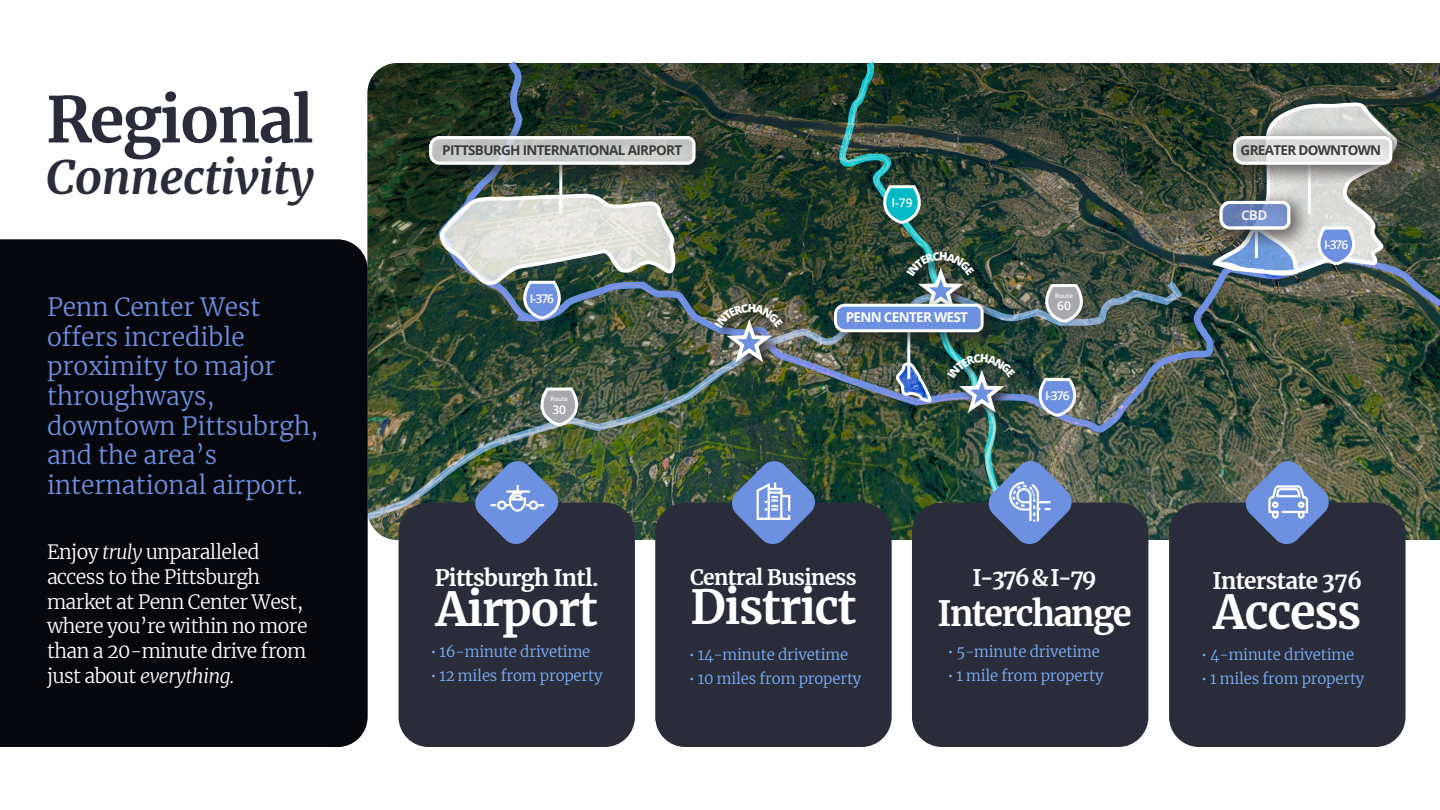
<style>
.page{position:relative;width:1440px;height:810px;background:#fff}
.page>*{position:absolute;margin:0;border:0;box-sizing:border-box;transform-origin:0 0}
.Cover_Title_Left{font:700 63px "Merriweather";letter-spacing:-.03em;color:#2a2d39}
.Cover_Title_Left-2{font:700 46.5px "Merriweather";letter-spacing:-.03em;color:#fff}
.Cover_Title_Left-3{font:italic 700 46.5px "Merriweather";letter-spacing:-.01em;color:#2a2d39}
.Cover_Title_Left-4{font:700 34.5px "Merriweather";letter-spacing:-.05em;color:#fff}
.Intro_Text_Left{font:300 24.75px/29.7px "Merriweather";color:#6d90e1}
.Cover_Title_Left-5{font:700 22.5px "Merriweather";letter-spacing:-.03em;color:#fff}
.Cover_Title_Left-6{font:700 21px "Merriweather";letter-spacing:-.03em;color:#fff}
.Intro_Text_Left-2{font:300 19.5px/24.8px "Merriweather";letter-spacing:-.03em;color:#fff}
.t1{font:300 15px "Merriweather";letter-spacing:-.01em;color:#7eb1ff}
.t2{font:700 13.5px "Open Sans";letter-spacing:-.05em;color:#3e3e3f}
.t3{font:700 13.5px "Open Sans";letter-spacing:-.05em;color:#fff}
.t4{font:600 12.08px "Open Sans";letter-spacing:-.08em;color:#fff}
.t5{font:600 6.15px "Open Sans";color:#fff}
.s1{font-style:italic}
</style>
<div class="page">
<svg style="left:1162px;top:432px;width:278px;height:108px;background:#4f5b43"></svg>
<svg style="left:368px;top:63px;width:794px;height:477px;background:#283d28"></svg>
<img style="left:368px;top:281px;width:815px;height:240px">
<img style="left:838px;top:432px;width:163px;height:63px">
<img style="left:438px;top:61px;width:1002px;height:371px">
<div style="left:905px;top:250px;width:81px;height:72px;background:#231f20;opacity:.75"></div>
<svg style="left:895px;top:361px;width:39px;height:42px;background:#667e9e"></svg>
<hr style="left:907px;top:330px;width:3px;height:49px;background:#fff">
<div style="left:824px;top:294px;width:180px;height:59px;background:#231f20;opacity:.75"></div>
<div style="left:1223px;top:126px;width:189px;height:59px;background:#231f20;opacity:.75"></div>
<hr style="left:559px;top:165px;width:3px;height:49px;background:#fff">
<div style="left:419px;top:126px;width:297px;height:59px;background:#231f20;opacity:.75"></div>
<svg style="left:428px;top:135px;width:269px;height:31px"></svg>
<div style="left:714px;top:302px;width:81px;height:72px;background:#231f20;opacity:.75"></div>
<div style="left:946px;top:353px;width:81px;height:71px;background:#231f20;opacity:.75"></div>
<svg style="left:539px;top:385px;width:41px;height:44px;background:#9ca4a1"></svg>
<svg style="left:1044px;top:281px;width:41px;height:44px"></svg>
<svg style="left:882px;top:183px;width:41px;height:43px;background:#41a2a4"></svg>
<img style="left:435px;top:192px;width:243px;height:130px">
<svg style="left:1037px;top:375px;width:41px;height:44px"></svg>
<img style="left:1211px;top:98px;width:194px;height:181px">
<div style="left:0;top:239px;width:368px;height:508px;background:#06070c"></div>
<div style="left:399px;top:503px;width:236px;height:244px;background:#2a2d39;border-radius:30px"></div>
<div style="left:1169px;top:503px;width:237px;height:244px;background:#2a2d39;border-radius:30px"></div>
<div style="left:912px;top:503px;width:236px;height:244px;background:#2a2d39;border-radius:30px"></div>
<div style="left:655px;top:503px;width:237px;height:244px;background:#2a2d39;border-radius:30px"></div>
<svg style="left:731px;top:460px;width:85px;height:84px"></svg>
<svg style="left:987px;top:460px;width:86px;height:84px"></svg>
<svg style="left:1244px;top:460px;width:86px;height:84px"></svg>
<img style="left:474px;top:460px;width:86px;height:84px">
<img style="left:832px;top:252px;width:153px;height:82px">
<img style="left:715px;top:304px;width:68px;height:63px">
<img style="left:947px;top:354px;width:68px;height:63px">
<p class="Cover_Title_Left" style="left:46px;top:76px;width:269px">Regional</p>
<p class="Cover_Title_Left-3" style="left:46px;top:145px;width:269px">Connectivity</p>
<p class="Intro_Text_Left" style="left:47px;top:291px;width:273px">Penn Center West offers incredible proximity to major throughways, downtown Pittsubrgh, and the area’s international airport.</p>
<p class="Intro_Text_Left-2" style="left:47px;top:539px;width:262px">Enjoy <span class="s1">truly</span> unparalleled access to the Pittsburgh market at Penn Center West, where you’re within no more than a 20-minute drive from just about <span class="s1">everything.</span></p>
<p class="t2" style="left:442px;top:140px;width:242px">PITTSBURGH INTERNATIONAL AIRPORT</p>
<p class="t2" style="left:1241px;top:140px;width:142px">GREATER DOWNTOWN</p>
<p class="t4" style="left:891px;top:195px;width:23px">I-79</p>
<p class="t3" style="left:1241px;top:206px;width:28px">CBD</p>
<p class="t4" style="left:1324px;top:236px;width:26px">I-376</p>
<p class="t4" style="left:530px;top:290px;width:26px">I-376</p>
<p class="t5" style="left:1055px;top:292px;width:19px">Route</p>
<p class="t4" style="left:1057px;top:298px;width:15px">60</p>
<p class="t3" style="left:846px;top:308px;width:124px">PENN CENTER WEST</p>
<p class="t5" style="left:550px;top:395px;width:19px">Route</p>
<p class="t4" style="left:552px;top:401px;width:15px">30</p>
<p class="t4" style="left:1045px;top:388px;width:26px">I-376</p>
<p class="Cover_Title_Left-5" style="left:435px;top:562px;width:165px">Pittsburgh Intl.</p>
<p class="Cover_Title_Left-2" style="left:436px;top:577px;width:163px">Airport</p>
<p class="t1" style="left:431px;top:641px;width:161px">• 16-minute drivetime</p>
<p class="t1" style="left:431px;top:665px;width:174px">• 12 miles from property</p>
<p class="Cover_Title_Left-6" style="left:690px;top:562px;width:168px">Central Business</p>
<p class="Cover_Title_Left-2" style="left:690px;top:575px;width:168px">District</p>
<p class="t1" style="left:689px;top:644px;width:161px">• 14-minute drivetime</p>
<p class="t1" style="left:689px;top:668px;width:174px">• 10 miles from property</p>
<p class="Cover_Title_Left-5" style="left:972px;top:562px;width:126px">I-376 &amp; I-79</p>
<p class="Cover_Title_Left-4" style="left:938px;top:589px;width:196px">Interchange</p>
<p class="t1" style="left:947px;top:641px;width:154px">• 5-minute drivetime</p>
<p class="t1" style="left:947px;top:665px;width:158px">• 1 mile from property</p>
<p class="Cover_Title_Left-5" style="left:1213px;top:565px;width:151px">Interstate 376</p>
<p class="Cover_Title_Left-2" style="left:1213px;top:580px;width:149px">Access</p>
<p class="t1" style="left:1201px;top:644px;width:155px">• 4-minute drivetime</p>
<p class="t1" style="left:1201px;top:668px;width:165px">• 1 miles from property</p>
</div>
